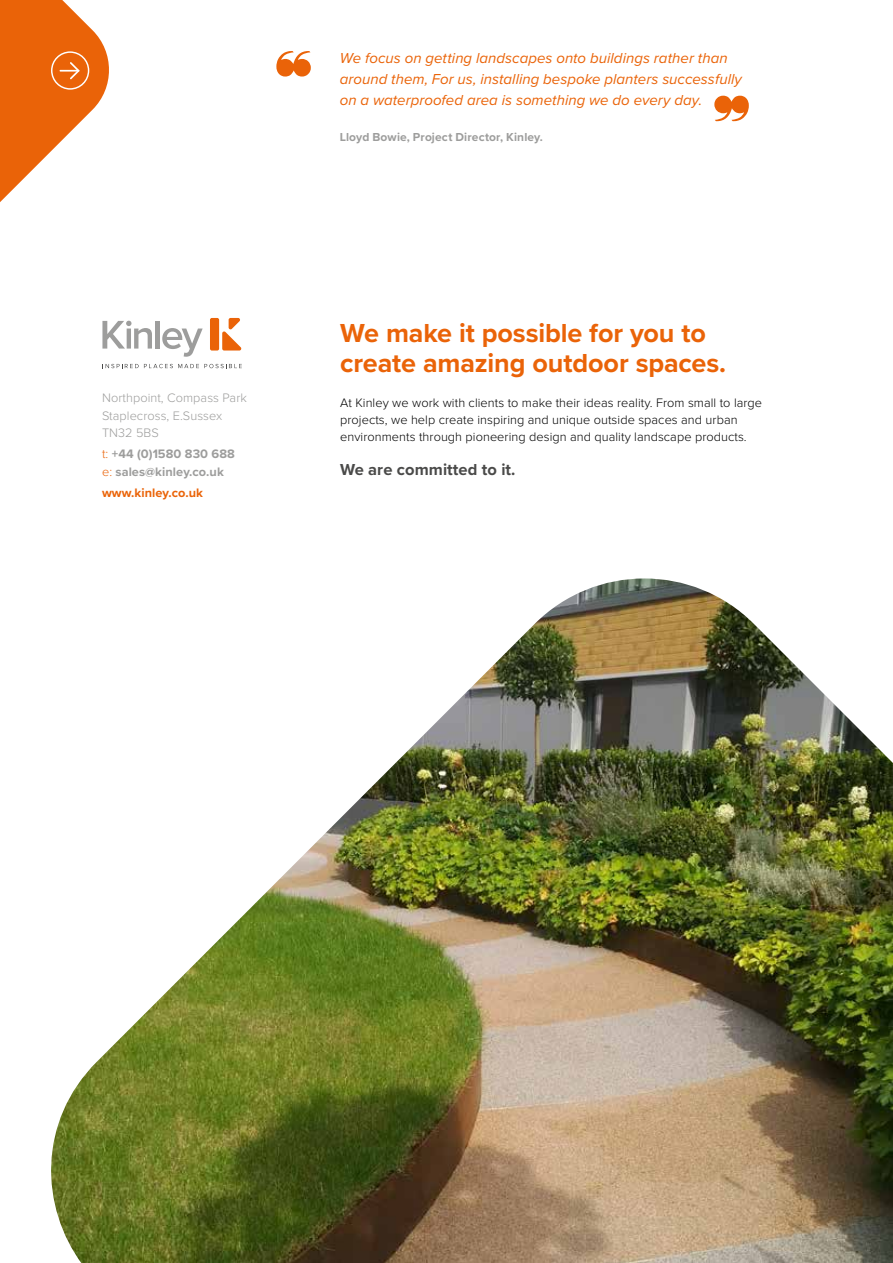
<style>
.page{position:relative;width:893px;height:1263px;background:#fff}
.page>*{position:absolute;margin:0;border:0;box-sizing:border-box;transform-origin:0 0}
.t1{font:700 27px/30px "Proxima Nova";letter-spacing:-.005em;color:#ea6308}
.t2{font:700 16.5px "Proxima Nova";letter-spacing:.005em;color:#4a4a49}
.t3{font:italic 15px/21px "Proxima Nova";letter-spacing:.005em;color:#ea6308}
.t4{font:300 12.75px/17.2px "Proxima Nova";letter-spacing:.005em;color:#000}
.t5{font:300 12.75px/17.2px "Proxima Nova";letter-spacing:.005em;color:#9d9d9c}
.t6{font:700 12.75px/17.2px "Proxima Nova";letter-spacing:.005em;color:#9d9d9c}
.t7{font:700 12.75px "Proxima Nova";letter-spacing:.005em;color:#ea6308}
.t8{font:700 12px "Proxima Nova";letter-spacing:.01em;color:#9d9d9c}
.s1{font-weight:300;color:#ea6308}
</style>
<div class="page">
<svg style="left:102px;top:321px;width:50px;height:28px"></svg>
<hr style="left:155px;top:321px;width:4px;height:28px;background:#9d9d9c">
<svg style="left:162px;top:328px;width:41px;height:29px"></svg>
<svg style="left:105px;top:364px;width:137px;height:4px"></svg>
<div style="left:210px;top:318px;width:9px;height:33px;background:#ea6308;border-radius:2px"></div>
<svg style="left:222px;top:318px;width:20px;height:32px"></svg>
<svg style="left:0;top:0;width:109px;height:202px"></svg>
<img style="left:51px;top:578px;width:842px;height:685px">
<svg style="left:276px;top:51px;width:35px;height:26px"></svg>
<svg style="left:714px;top:96px;width:35px;height:25px"></svg>
<p class="t5" style="left:102px;top:389px;width:146px">Northpoint, Compass Park<br>Staplecross, E.Sussex<br>TN32 5BS</p>
<p class="t6" style="left:102px;top:445px;width:134px"><span class="s1">t:</span> +44 (0)1580 830 688 <span class="s1">e:</span> sales@kinley.co.uk</p>
<p class="t7" style="left:102px;top:483px;width:103px">www.kinley.co.uk</p>
<p class="t3" style="left:340px;top:47px;width:404px">We focus on getting landscapes onto buildings rather than around them, For us, installing bespoke planters successfully on a waterproofed area is something we do every day.</p>
<p class="t8" style="left:340px;top:128px;width:205px">Lloyd Bowie, Project Director, Kinley.</p>
<h1 class="t1" style="left:340px;top:318px;width:387px">We make it possible for you to create amazing outdoor spaces.</h1>
<p class="t4" style="left:340px;top:393px;width:423px">At Kinley we work with clients to make their ideas reality. From small to large projects, we help create inspiring and unique outside spaces and urban environments through pioneering design and quality landscape products.</p>
<p class="t2" style="left:340px;top:457px;width:177px">We are committed to it.</p>
</div>
